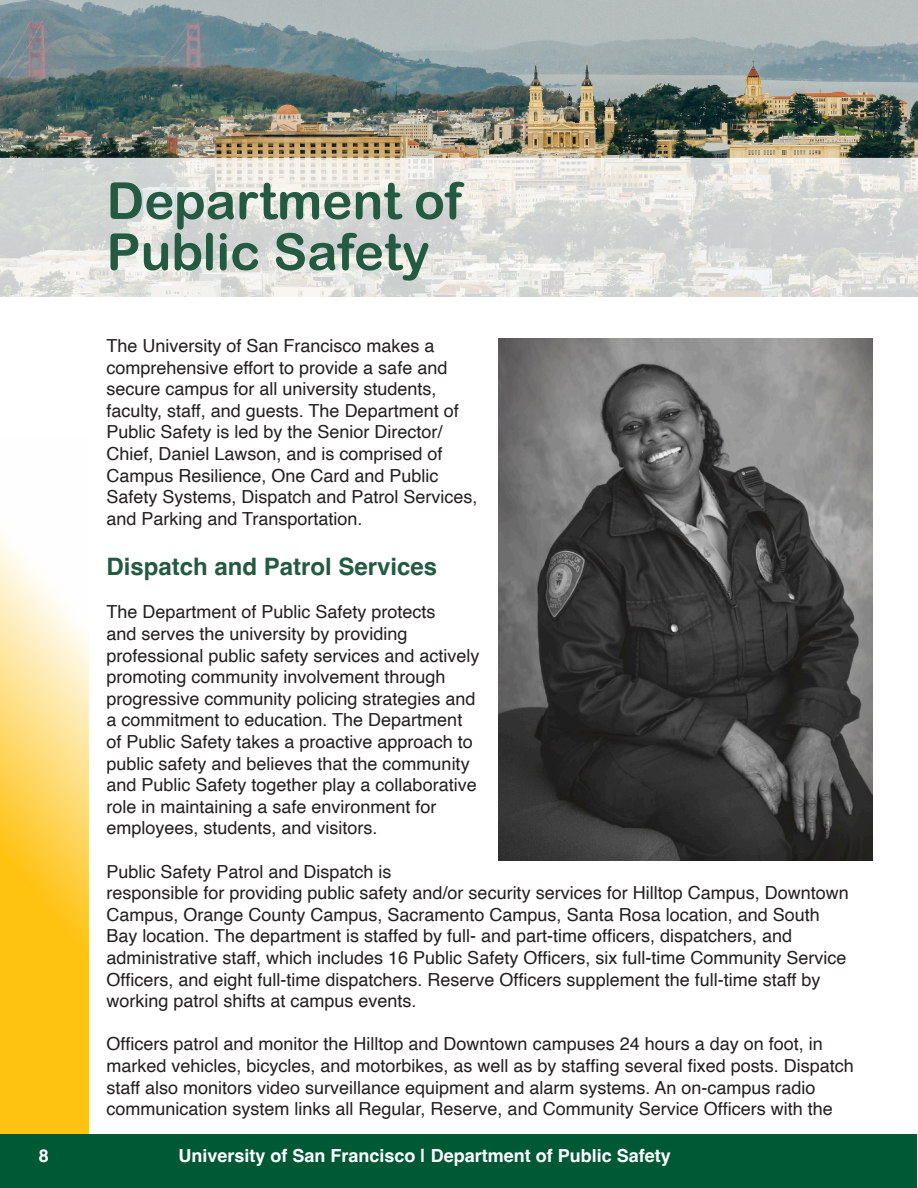
<style>
.page{position:relative;width:918px;height:1188px;background:#fff}
.page>*{position:absolute;margin:0;border:0;box-sizing:border-box;transform-origin:0 0}
._0_Chapter{font:51px/51px "Arial Rounded MT Bold";color:#235a41}
._1_Section_1-big_gr_left{font:700 24px "Helvetica";color:#235a41}
.Body{font:18px/21.6px "Helvetica";color:#231f20}
.t1{font:700 18px "Helvetica";color:#fff}
</style>
<div class="page">
<div style="left:0;top:1134px;width:916px;height:54px;background:#005935"></div>
<svg style="left:0;top:533px;width:89px;height:601px;background:#fed661"></svg>
<img style="left:498px;top:338px;width:375px;height:522px">
<img style="left:0;top:0;width:918px;height:158px">
<svg style="left:0;top:158px;width:918px;height:139px;background:#dedfdb"></svg>
<h1 class="_0_Chapter" style="left:106px;top:175px;width:357px">Department of<br>Public Safety</h1>
<p class="Body" style="left:106px;top:335px;width:373px">The University of San Francisco makes a comprehensive effort to provide a safe and secure campus for all university students, faculty, staff, and guests. The Department of Public Safety is led by the Senior Director/ Chief, Daniel Lawson, and is comprised of Campus Resilience, One Card and Public Safety Systems, Dispatch and Patrol Services, and Parking and Transportation.</p>
<h2 class="_1_Section_1-big_gr_left" style="left:106px;top:552px;width:332px">Dispatch and Patrol Services</h2>
<p class="Body" style="left:106px;top:602px;width:375px">The Department of Public Safety protects<br>and serves the university by providing professional public safety services and actively promoting community involvement through progressive community policing strategies and a commitment to education. The Department of Public Safety takes a proactive approach to public safety and believes that the community and Public Safety together play a collaborative role in maintaining a safe environment for employees, students, and visitors.</p>
<p class="Body" style="left:106px;top:861px;width:744px">Public Safety Patrol and Dispatch is<br>responsible for providing public safety and/or security services for Hilltop Campus, Downtown Campus, Orange County Campus, Sacramento Campus, Santa Rosa location, and South Bay location. The department is staffed by full- and part-time officers, dispatchers, and administrative staff, which includes 16 Public Safety Officers, six full-time Community Service Officers, and eight full-time dispatchers. Reserve Officers supplement the full-time staff by working patrol shifts at campus events.</p>
<p class="Body" style="left:106px;top:1034px;width:749px">Officers patrol and monitor the Hilltop and Downtown campuses 24 hours a day on foot, in marked vehicles, bicycles, and motorbikes, as well as by staffing several fixed posts. Dispatch staff also monitors video surveillance equipment and alarm systems. An on-campus radio communication system links all Regular, Reserve, and Community Service Officers with the</p>
<p class="t1" style="left:39px;top:1145px;width:12px">8</p>
<p class="t1" style="left:179px;top:1145px;width:494px">University of San Francisco | Department of Public Safety</p>
</div>
